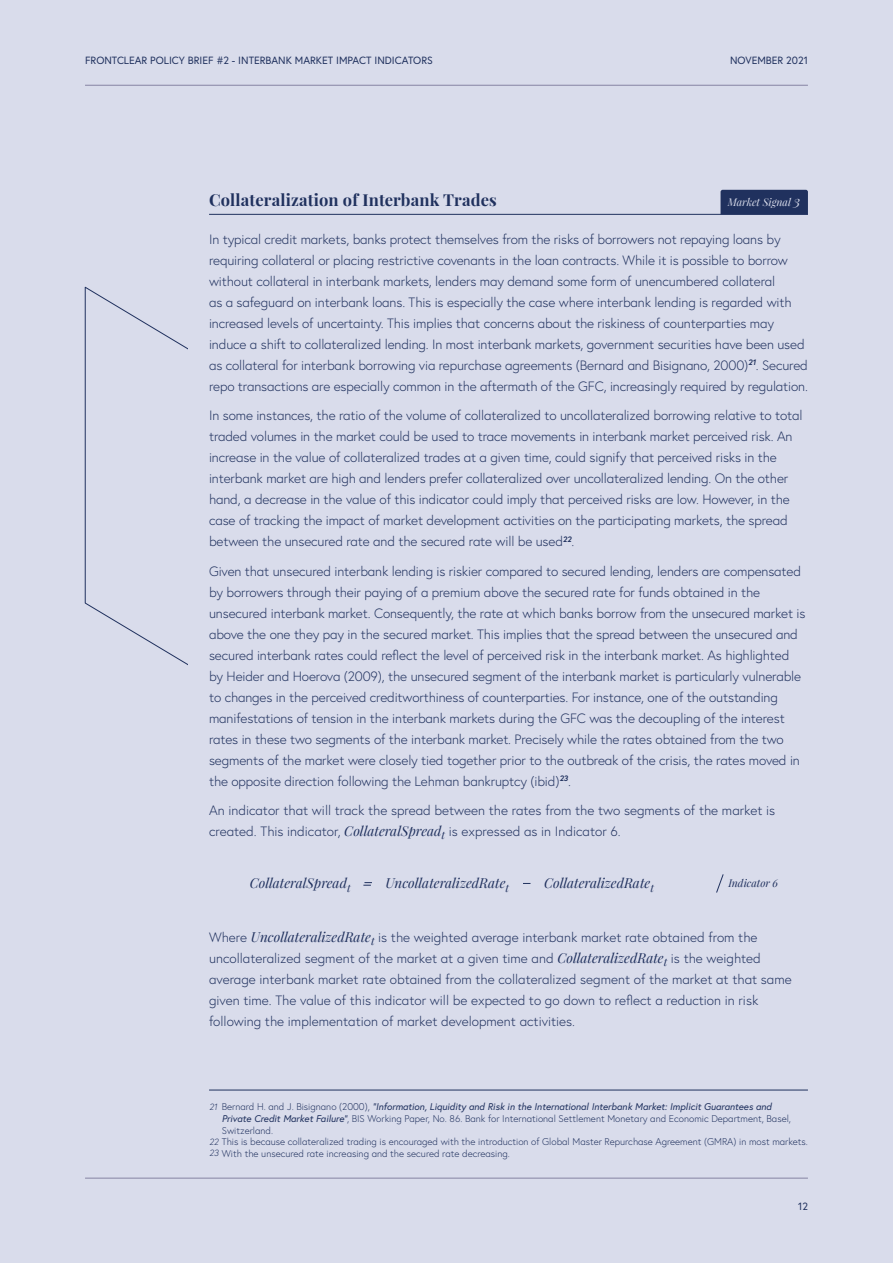
<style>
.page{position:relative;width:893px;height:1263px;background:#d9dceb}
.page>*{position:absolute;margin:0;border:0;box-sizing:border-box;transform-origin:0 0}
.t1{font:700 16.5px "Playfair Display";letter-spacing:.01em;color:#20315e}
.t2{font:300 13.5px/21px "Europa";letter-spacing:-.01em;color:#20315e}
.t3{font:italic 13.5px "Playfair Display";color:#20315e}
.t4{font:10.5px "Europa";color:#20315e}
.t5{font:italic 10.5px "Playfair Display";color:#d9dceb}
.t6{font:italic 10.5px "Playfair Display";color:#20315e}
.t7{font:300 9.75px "Europa";color:#20315e}
.t8{font:italic 9.75px "Europa";color:#20315e}
.s1{font-family:"Playfair Display";font-weight:400;font-style:italic}
.s2{font-size:13.5px}
.s3{font-weight:300;font-size:9px}
.s4{font-weight:300;font-style:normal}
.s5{font-weight:400;font-style:italic}
.s6{font-style:italic;font-size:9px}
</style>
<div class="page">
<svg style="left:85px;top:287px;width:103px;height:378px"></svg>
<svg style="left:363px;top:882px;width:9px;height:4px"></svg>
<hr style="left:209px;top:214px;width:599px;height:1px;background:#20315e">
<hr style="left:209px;top:1090px;width:599px;height:1px;background:#20315e">
<svg style="left:716px;top:874px;width:8px;height:19px"></svg>
<div style="left:720px;top:190px;width:88px;height:24px;background:#20315e"></div>
<hr style="left:85px;top:1178px;width:723px;height:1px;background:#8684a3">
<hr style="left:85px;top:85px;width:723px;height:1px;background:#8684a3">
<p class="t4" style="left:85px;top:53px;width:349px">FRONTCLEAR POLICY BRIEF #2 - INTERBANK MARKET IMPACT INDICATORS</p>
<p class="t4" style="left:730px;top:53px;width:79px">NOVEMBER 2021</p>
<p class="t1" style="left:209px;top:189px;width:289px">Collateralization of Interbank Trades</p>
<p class="t2" style="left:209px;top:228px;width:600px">In typical credit markets, banks protect themselves from the risks of borrowers not repaying loans by requiring collateral or placing restrictive covenants in the loan contracts. While it is possible to borrow without collateral in interbank markets, lenders may demand some form of unencumbered collateral<br>as a safeguard on interbank loans. This is especially the case where interbank lending is regarded with increased levels of uncertainty. This implies that concerns about the riskiness of counterparties may induce a shift to collateralized lending. In most interbank markets, government securities have been used as collateral for interbank borrowing via repurchase agreements (Bernard and Bisignano, 2000)<sup>21</sup>. Secured repo transactions are especially common in the aftermath of the GFC, increasingly required by regulation.</p>
<p class="t2" style="left:209px;top:405px;width:595px">In some instances, the ratio of the volume of collateralized to uncollateralized borrowing relative to total traded volumes in the market could be used to trace movements in interbank market perceived risk. An increase in the value of collateralized trades at a given time, could signify that perceived risks in the interbank market are high and lenders prefer collateralized over uncollateralized lending. On the other hand, a decrease in the value of this indicator could imply that perceived risks are low. However, in the case of tracking the impact of market development activities on the participating markets, the spread between the unsecured rate and the secured rate will be used<sup>22</sup>.</p>
<p class="t2" style="left:209px;top:560px;width:598px">Given that unsecured interbank lending is riskier compared to secured lending, lenders are compensated by borrowers through their paying of a premium above the secured rate for funds obtained in the unsecured interbank market. Consequently, the rate at which banks borrow from the unsecured market is above the one they pay in the secured market. This implies that the spread between the unsecured and secured interbank rates could reflect the level of perceived risk in the interbank market. As highlighted by Heider and Hoerova (2009), the unsecured segment of the interbank market is particularly vulnerable to changes in the perceived creditworthiness of counterparties. For instance, one of the outstanding manifestations of tension in the interbank markets during the GFC was the decoupling of the interest rates in these two segments of the interbank market. Precisely while the rates obtained from the two segments of the market were closely tied together prior to the outbreak of the crisis, the rates moved in the opposite direction following the Lehman bankruptcy (ibid)<sup>23</sup>.</p>
<p class="t2" style="left:209px;top:800px;width:568px">An indicator that will track the spread between the rates from the two segments of the market is created. This indicator, <span class="s1">CollateralSpread</span><sub>t</sub> is expressed as in Indicator 6.</p>
<p class="t5" style="left:728px;top:195px;width:74px">Market Signal <span class="s2">3</span></p>
<p class="t3" style="left:250px;top:874px;width:102px">CollateralSpread<sub>t</sub></p>
<p class="t3" style="left:385px;top:874px;width:125px">UncollateralizedRate<sub>t</sub></p>
<p class="t3" style="left:544px;top:874px;width:111px">CollateralizedRate<sub>t</sub></p>
<p class="t6" style="left:728px;top:876px;width:51px">Indicator 6</p>
<p class="t2" style="left:209px;top:927px;width:584px">Where <span class="s1">UncollateralizedRate</span><sub>t</sub> is the weighted average interbank market rate obtained from the uncollateralized segment of the market at a given time and <span class="s1">CollateralizedRate</span><sub>t</sub> is the weighted average interbank market rate obtained from the collateralized segment of the market at that same given time. The value of this indicator will be expected to go down to reflect a reduction in risk following the implementation of market development activities.</p>
<p class="t8" style="left:209px;top:1100px;width:564px"><span class="s3">21</span> <span class="s4">Bernard H. and J. Bisignano (2000),</span> “Information, Liquidity and Risk in the International Interbank Market: Implicit Guarantees and</p>
<p class="t7" style="left:222px;top:1112px;width:571px"><span class="s5">Private Credit Market Failure”</span>, BIS Working Paper, No. 86. Bank for International Settlement Monetary and Economic Department, Basel,</p>
<p class="t7" style="left:222px;top:1124px;width:53px">Switzerland.</p>
<p class="t7" style="left:209px;top:1136px;width:600px"><span class="s6">22</span> This is because collateralized trading is encouraged with the introduction of Global Master Repurchase Agreement (GMRA) in most markets.</p>
<p class="t7" style="left:209px;top:1147px;width:302px"><span class="s6">23</span> With the unsecured rate increasing and the secured rate decreasing.</p>
<p class="t4" style="left:798px;top:1199px;width:11px">12</p>
</div>
